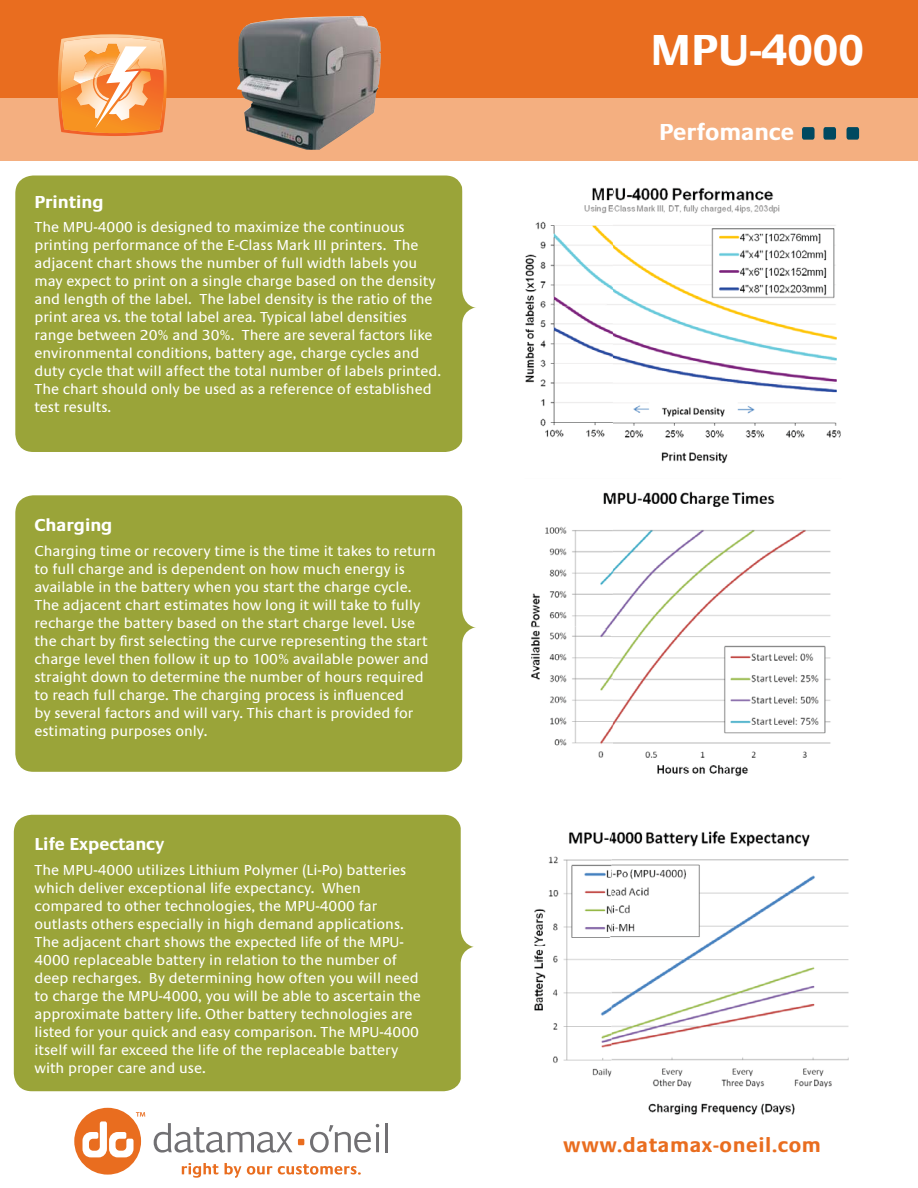
<style>
.page{position:relative;width:918px;height:1188px;background:#fff}
.page>*{position:absolute;margin:0;border:0;box-sizing:border-box;transform-origin:0 0}
.t1{font:700 45px "Praxis";color:#fff}
.t2{font:700 24px "Praxis";color:#fff}
.t3{font:700 21px "Praxis";letter-spacing:.03em;color:#e96d1f}
.t4{font:700 18px "Praxis";color:#fff}
.t5{font:15px/18px "Praxis";color:#fff}
</style>
<div class="page">
<div style="left:15px;top:176px;width:448px;height:276px;background:#9aa439;border-radius:18px"></div>
<div style="left:429px;top:263px;width:63px;height:90px;background:#9aa439;border-radius:18px"></div>
<div style="left:462px;top:171px;width:151px;height:137px;background:#fff;border-radius:18px"></div>
<div style="left:462px;top:307px;width:151px;height:161px;background:#fff;border-radius:18px"></div>
<div style="left:15px;top:495px;width:448px;height:277px;background:#9aa439;border-radius:18px"></div>
<div style="left:429px;top:582px;width:63px;height:91px;background:#9aa439;border-radius:18px"></div>
<div style="left:462px;top:487px;width:151px;height:141px;background:#fff;border-radius:18px"></div>
<div style="left:462px;top:627px;width:151px;height:161px;background:#fff;border-radius:18px"></div>
<div style="left:0;top:97px;width:918px;height:64px;background:#f4af80"></div>
<div style="left:14px;top:815px;width:448px;height:276px;background:#9aa439;border-radius:18px"></div>
<div style="left:0;top:0;width:918px;height:97px;background:#e96d1f"></div>
<div style="left:428px;top:902px;width:63px;height:91px;background:#9aa439;border-radius:18px"></div>
<svg style="left:802px;top:127px;width:13px;height:13px"></svg>
<svg style="left:823px;top:127px;width:13px;height:13px"></svg>
<svg style="left:847px;top:127px;width:12px;height:13px"></svg>
<img style="left:613px;top:187px;width:228px;height:277px">
<img style="left:525px;top:187px;width:88px;height:251px">
<img style="left:613px;top:491px;width:218px;height:286px">
<img style="left:531px;top:492px;width:82px;height:266px">
<img style="left:236px;top:16px;width:145px;height:134px">
<svg style="left:58px;top:34px;width:109px;height:102px"></svg>
<img style="left:73px;top:44px;width:67px;height:40px">
<div style="left:74px;top:1108px;width:67px;height:67px;background:#e96d1f;border-radius:50%"></div>
<svg style="left:83px;top:1112px;width:62px;height:45px"></svg>
<hr style="left:385px;top:1123px;width:3px;height:30px;background:#717073">
<svg style="left:310px;top:1124px;width:69px;height:29px"></svg>
<svg style="left:154px;top:1123px;width:150px;height:30px"></svg>
<svg style="left:182px;top:1163px;width:36px;height:15px"></svg>
<svg style="left:225px;top:1163px;width:16px;height:15px"></svg>
<svg style="left:247px;top:1166px;width:25px;height:9px"></svg>
<svg style="left:278px;top:1164px;width:83px;height:11px"></svg>
<div style="left:461px;top:802px;width:150px;height:145px;background:#fff;border-radius:18px"></div>
<div style="left:461px;top:946px;width:150px;height:160px;background:#fff;border-radius:18px"></div>
<img style="left:611px;top:831px;width:238px;height:284px">
<img style="left:534px;top:832px;width:77px;height:245px">
<p class="t4" style="left:34px;top:195px;width:71px">Printing</p>
<p class="t5" style="left:34px;top:220px;width:408px">The MPU-4000 is designed to maximize the continuous printing performance of the E-Class Mark III printers. The adjacent chart shows the number of full width labels you may expect to print on a single charge based on the density and length of the label. The label density is the ratio of the print area vs. the total label area. Typical label densities range between 20% and 30%. There are several factors like environmental conditions, battery age, charge cycles and duty cycle that will affect the total number of labels printed.<br>The chart should only be used as a reference of established test results.</p>
<p class="t4" style="left:34px;top:518px;width:79px">Charging</p>
<p class="t5" style="left:34px;top:543px;width:403px">Charging time or recovery time is the time it takes to return to full charge and is dependent on how much energy is available in the battery when you start the charge cycle.<br>The adjacent chart estimates how long it will take to fully recharge the battery based on the start charge level. Use the chart by first selecting the curve representing the start charge level then follow it up to 100% available power and straight down to determine the number of hours required to reach full charge. The charging process is influenced<br>by several factors and will vary. This chart is provided for estimating purposes only.</p>
<p class="t4" style="left:34px;top:838px;width:132px">Life Expectancy</p>
<p class="t5" style="left:34px;top:863px;width:388px">The MPU-4000 utilizes Lithium Polymer (Li-Po) batteries which deliver exceptional life expectancy. When compared to other technologies, the MPU-4000 far outlasts others especially in high demand applications.<br>The adjacent chart shows the expected life of the MPU-4000 replaceable battery in relation to the number of deep recharges. By determining how often you will need to charge the MPU-4000, you will be able to ascertain the approximate battery life. Other battery technologies are listed for your quick and easy comparison. The MPU-4000 itself will far exceed the life of the replaceable battery with proper care and use.</p>
<h1 class="t1" style="left:651px;top:33px;width:215px">MPU-4000</h1>
<h2 class="t2" style="left:659px;top:123px;width:136px">Perfomance</h2>
<h3 class="t3" style="left:563px;top:1137px;width:259px">www.datamax-oneil.com</h3>
</div>
